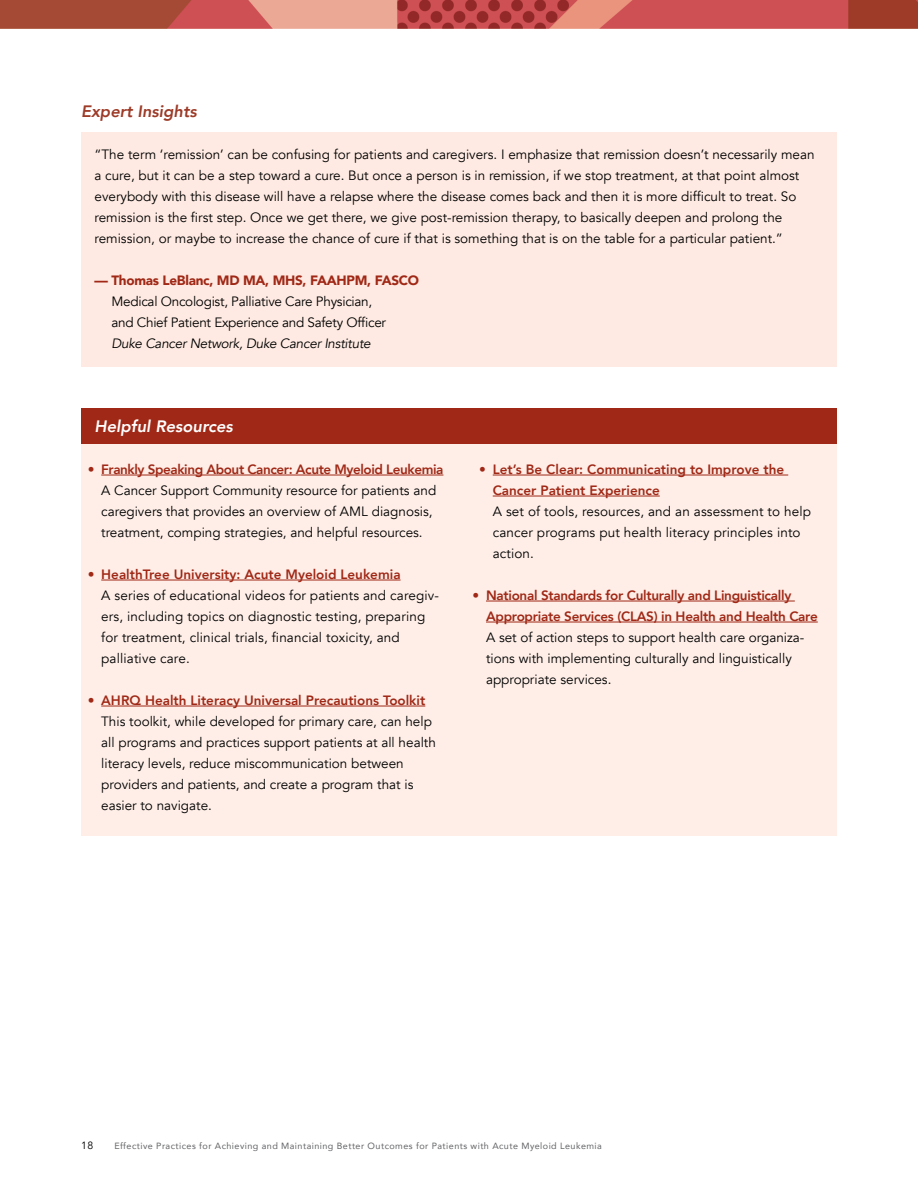
<style>
.page{position:relative;width:918px;height:1188px;background:#fff}
.page>*{position:absolute;margin:0;border:0;box-sizing:border-box;transform-origin:0 0}
.t1{font:italic 800 16.5px "Avenir";color:#fff}
.t2{font:italic 800 16.5px "Avenir";color:#9d3b28}
.t3{font:13.5px/21px "Avenir";color:#000}
.t4{font:800 13.5px/21px "Avenir";color:#a02816}
.t5{font:800 13.5px/21px "Avenir";letter-spacing:-.02em;color:#a02816}
.t6{font:13.5px/21px "Avenir";letter-spacing:-.02em;color:#000}
.t7{font:italic 13.5px "Avenir";letter-spacing:-.02em;color:#000}
.t8{font:900 13.5px "Avenir";letter-spacing:-.02em;color:#a02816}
.t9{font:10.5px "Avenir";color:#000}
.t10{font:9px "Avenir";letter-spacing:.05em;color:#636466}
</style>
<div class="page">
<img style="left:0;top:0;width:918px;height:29px">
<div style="left:82px;top:438px;width:755px;height:397px;background:#feeee7"></div>
<div style="left:81px;top:132px;width:756px;height:129px;background:#feeae2"></div>
<div style="left:81px;top:258px;width:756px;height:109px;background:#feeae2"></div>
<div style="left:81px;top:409px;width:756px;height:35px;background:#a02816"></div>
<hr style="left:101px;top:475px;width:342px;height:1px;background:#a02816">
<hr style="left:101px;top:580px;width:300px;height:1px;background:#a02816">
<hr style="left:101px;top:706px;width:324px;height:1px;background:#a02816">
<hr style="left:493px;top:475px;width:295px;height:1px;background:#a02816">
<hr style="left:493px;top:496px;width:167px;height:1px;background:#a02816">
<hr style="left:486px;top:601px;width:309px;height:1px;background:#a02816">
<hr style="left:486px;top:622px;width:332px;height:1px;background:#a02816">
<p class="t2" style="left:81px;top:101px;width:117px">Expert Insights</p>
<p class="t3" style="left:94px;top:144px;width:722px">“The term ‘remission’ can be confusing for patients and caregivers. I emphasize that remission doesn’t necessarily mean a cure, but it can be a step toward a cure. But once a person is in remission, if we stop treatment, at that point almost everybody with this disease will have a relapse where the disease comes back and then it is more difficult to treat. So remission is the first step. Once we get there, we give post-remission therapy, to basically deepen and prolong the remission, or maybe to increase the chance of cure if that is something that is on the table for a particular patient.”</p>
<p class="t8" style="left:94px;top:269px;width:326px">— Thomas LeBlanc, MD MA, MHS, FAAHPM, FASCO</p>
<p class="t6" style="left:111px;top:291px;width:276px">Medical Oncologist, Palliative Care Physician, and Chief Patient Experience and Safety Officer</p>
<p class="t7" style="left:111px;top:335px;width:261px">Duke Cancer Network, Duke Cancer Institute</p>
<p class="t1" style="left:94px;top:416px;width:140px">Helpful Resources</p>
<p class="t5" style="left:88px;top:459px;width:357px">• Frankly Speaking About Cancer: Acute Myeloid Leukemia</p>
<p class="t3" style="left:101px;top:480px;width:336px">A Cancer Support Community resource for patients and caregivers that provides an overview of AML diagnosis, treatment, comping strategies, and helpful resources.</p>
<p class="t4" style="left:88px;top:564px;width:314px">• HealthTree University: Acute Myeloid Leukemia</p>
<p class="t3" style="left:101px;top:585px;width:339px">A series of educational videos for patients and caregiv&shy;ers, including topics on diagnostic testing, preparing for treatment, clinical trials, financial toxicity, and palliative care.</p>
<p class="t4" style="left:88px;top:690px;width:339px">• AHRQ Health Literacy Universal Precautions Toolkit</p>
<p class="t3" style="left:101px;top:711px;width:336px">This toolkit, while developed for primary care, can help all programs and practices support patients at all health literacy levels, reduce miscommunication between providers and patients, and create a program that is easier to navigate.</p>
<p class="t4" style="left:493px;top:459px;width:293px;text-indent:-14px">• Let’s Be Clear: Communicating to Improve the<br>Cancer Patient Experience</p>
<p class="t3" style="left:493px;top:501px;width:320px">A set of tools, resources, and an assessment to help cancer programs put health literacy principles into action.</p>
<p class="t5" style="left:486px;top:585px;width:333px;text-indent:-14px">• National Standards for Culturally and Linguistically<br>Appropriate Services (CLAS) in Health and Health Care</p>
<p class="t3" style="left:486px;top:627px;width:320px">A set of action steps to support health care organiza&shy;tions with implementing culturally and linguistically appropriate services.</p>
<p class="t9" style="left:81px;top:1140px;width:14px">18</p>
<p class="t10" style="left:114px;top:1139px;width:489px">Effective Practices for Achieving and Maintaining Better Outcomes for Patients with Acute Myeloid Leukemia</p>
</div>
